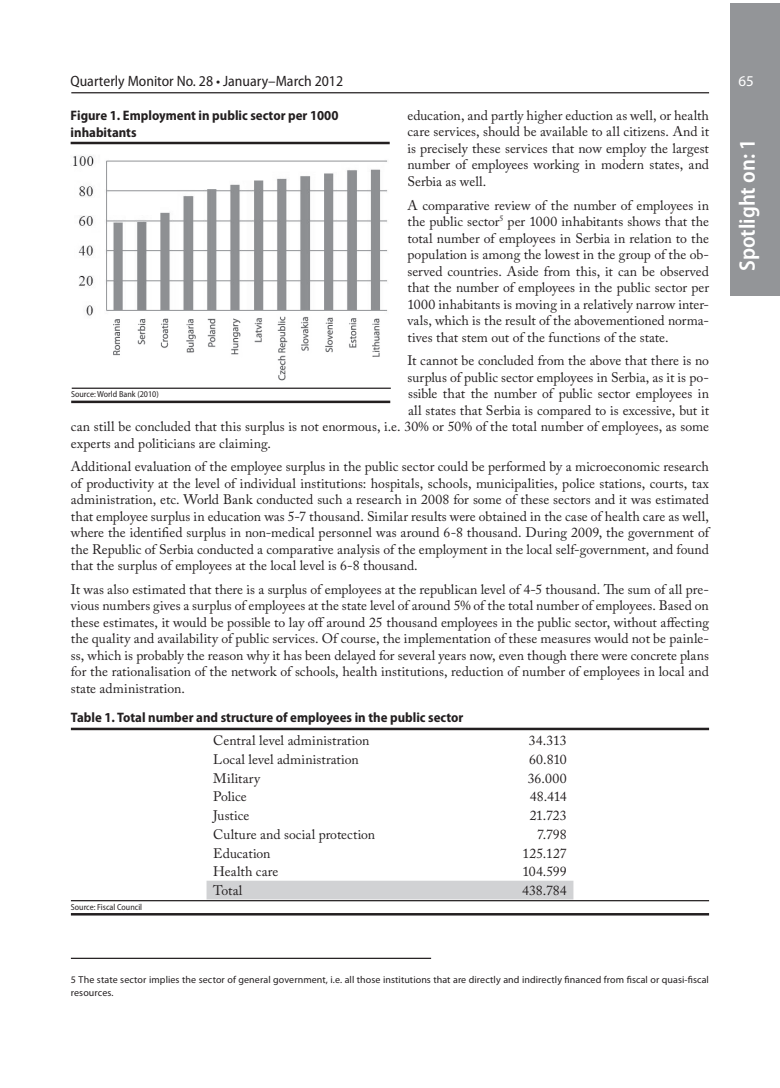
<style>
.page{position:relative;width:780px;height:1088px;background:#fff}
.page>*{position:absolute;margin:0;border:0;box-sizing:border-box;transform-origin:0 0}
.t1{font:600 semi-condensed 22.5px "Myriad Pro";color:#fff}
.t2{font:semi-condensed 15px "Myriad Pro";color:#231f20}
.t3{font:15px "Myriad Pro";color:#fff}
.Običan_txt{font:13.75px/16.5px "Adobe Caslon Pro";color:#231f20;text-align:justify}
.Fusnote{font:13.75px/16.5px "Adobe Caslon Pro";color:#231f20;text-align:justify}
.Tabela_-_naslov{font:700 semi-condensed 13.75px/16.5px "Myriad Pro";color:#231f20}
.Običan_txt-2{font:13.75px "Adobe Caslon Pro";letter-spacing:.02em;color:#231f20}
.Fusnote-2{font:10px/12.5px "Myriad Pro";letter-spacing:.01em;color:#231f20}
.ispod_tabela_POSLEDN{font:semi-condensed 8.75px "Myriad Pro";color:#231f20}
</style>
<div class="page">
<div style="left:730px;top:4px;width:50px;height:292px;background:#939598"></div>
<hr style="left:71px;top:92px;width:638px;height:1px;background:#231f20">
<svg style="left:207px;top:880px;width:366px;height:1px"></svg>
<div style="left:206px;top:881px;width:367px;height:18px;background:#d1d2d4"></div>
<hr style="left:71px;top:958px;width:360px;height:1px;background:#231f20">
<hr style="left:71px;top:728px;width:638px;height:2px;background:#231f20">
<hr style="left:71px;top:913px;width:638px;height:2px;background:#231f20">
<hr style="left:71px;top:900px;width:638px;height:1px;background:#231f20">
<hr style="left:71px;top:401px;width:319px;height:2px;background:#231f20">
<hr style="left:71px;top:142px;width:318px;height:2px;background:#231f20">
<img style="left:71px;top:155px;width:318px;height:233px">
<hr style="left:72px;top:388px;width:319px;height:1px;background:#231f20">
<p class="t2" style="left:70px;top:73px;width:274px">Quarterly Monitor No. 28 • January–March 2012</p>
<p class="t3" style="left:738px;top:71px;width:17px">65</p>
<p class="Fusnote" style="left:407px;top:107px;width:303px">education, and partly higher eduction as well, or health care services, should be available to all citizens. And it is precisely these services that now employ the largest number of employees working in modern states, and Serbia as well.</p>
<p class="Običan_txt" style="left:407px;top:197px;width:303px">A comparative review of the number of employees in the public sector<sup>5</sup> per 1000 inhabitants shows that the total number of employees in Serbia in relation to the population is among the lowest in the group of the ob&shy;served countries. Aside from this, it can be observed that the number of employees in the public sector per 1000 inhabitants is moving in a relatively narrow inter&shy;vals, which is the result of the abovementioned norma&shy;tives that stem out of the functions of the state.</p>
<p class="Običan_txt" style="left:407px;top:352px;width:303px">It cannot be concluded from the above that there is no</p>
<p class="Običan_txt" style="left:407px;top:369px;width:303px">surplus of public sector employees in Serbia, as it is po-</p>
<p class="Običan_txt" style="left:408px;top:385px;width:302px">ssible that the number of public sector employees in</p>
<p class="Običan_txt" style="left:408px;top:402px;width:302px">all states that Serbia is compared to is excessive, but it</p>
<p class="Običan_txt" style="left:71px;top:418px;width:639px">can still be concluded that this surplus is not enormous, i.e. 30% or 50% of the total number of employees, as some</p>
<p class="Običan_txt" style="left:71px;top:435px;width:201px">experts and politicians are claiming.</p>
<p class="Običan_txt" style="left:71px;top:458px;width:639px">Additional evaluation of the employee surplus in the public sector could be performed by a microeconomic research of productivity at the level of individual institutions: hospitals, schools, municipalities, police stations, courts, tax administration, etc. World Bank conducted such a research in 2008 for some of these sectors and it was estimated that employee surplus in education was 5-7 thousand. Similar results were obtained in the case of health care as well, where the identified surplus in non-medical personnel was around 6-8 thousand. During 2009, the government of the Republic of Serbia conducted a comparative analysis of the employment in the local self-government, and found that the surplus of employees at the local level is 6-8 thousand.</p>
<p class="Običan_txt" style="left:71px;top:581px;width:639px">It was also estimated that there is a surplus of employees at the republican level of 4-5 thousand. The sum of all pre&shy;vious numbers gives a surplus of employees at the state level of around 5% of the total number of employees. Based on these estimates, it would be possible to lay off around 25 thousand employees in the public sector, without affecting the quality and availability of public services. Of course, the implementation of these measures would not be painle&shy;ss, which is probably the reason why it has been delayed for several years now, even though there were concrete plans for the rationalisation of the network of schools, health institutions, reduction of number of employees in local and state administration.</p>
<p class="Tabela_-_naslov" style="left:71px;top:709px;width:394px">Table 1. Total number and structure of employees in the public sector</p>
<p class="Običan_txt" style="left:213px;top:732px;width:158px">Central level administration</p>
<p class="Običan_txt" style="left:529px;top:732px;width:39px">34.313</p>
<p class="Običan_txt" style="left:213px;top:751px;width:147px">Local level administration</p>
<p class="Običan_txt" style="left:529px;top:751px;width:39px">60.810</p>
<p class="Običan_txt-2" style="left:213px;top:770px;width:48px">Military</p>
<p class="Običan_txt" style="left:527px;top:770px;width:40px">36.000</p>
<p class="Običan_txt" style="left:213px;top:788px;width:35px">Police</p>
<p class="Običan_txt" style="left:530px;top:788px;width:38px">48.414</p>
<p class="Običan_txt" style="left:213px;top:807px;width:37px">Justice</p>
<p class="Običan_txt" style="left:529px;top:807px;width:38px">21.723</p>
<p class="Običan_txt" style="left:213px;top:826px;width:163px">Culture and social protection</p>
<p class="Običan_txt" style="left:537px;top:826px;width:31px">7.798</p>
<p class="Običan_txt" style="left:213px;top:845px;width:59px">Education</p>
<p class="Običan_txt" style="left:522px;top:845px;width:46px">125.127</p>
<p class="Običan_txt" style="left:213px;top:863px;width:67px">Health care</p>
<p class="Običan_txt" style="left:522px;top:863px;width:46px">104.599</p>
<p class="Običan_txt" style="left:213px;top:882px;width:31px">Total</p>
<p class="Običan_txt" style="left:522px;top:882px;width:46px">438.784</p>
<p class="ispod_tabela_POSLEDN" style="left:71px;top:902px;width:73px">Source: Fiscal Council</p>
<p class="Tabela_-_naslov" style="left:71px;top:107px;width:269px">Figure 1. Employment in public sector per 1000 inhabitants</p>
<h1 class="t1" style="left:734px;top:271px;width:134px;rotate:-90deg">Spotlight on: 1</h1>
<p class="ispod_tabela_POSLEDN" style="left:71px;top:390px;width:89px">Source: World Bank (2010)</p>
<p class="Fusnote-2" style="left:71px;top:973px;width:639px">5 The state sector implies the sector of general government, i.e. all those institutions that are directly and indirectly financed from fiscal or quasi-fiscal resources.</p>
</div>
